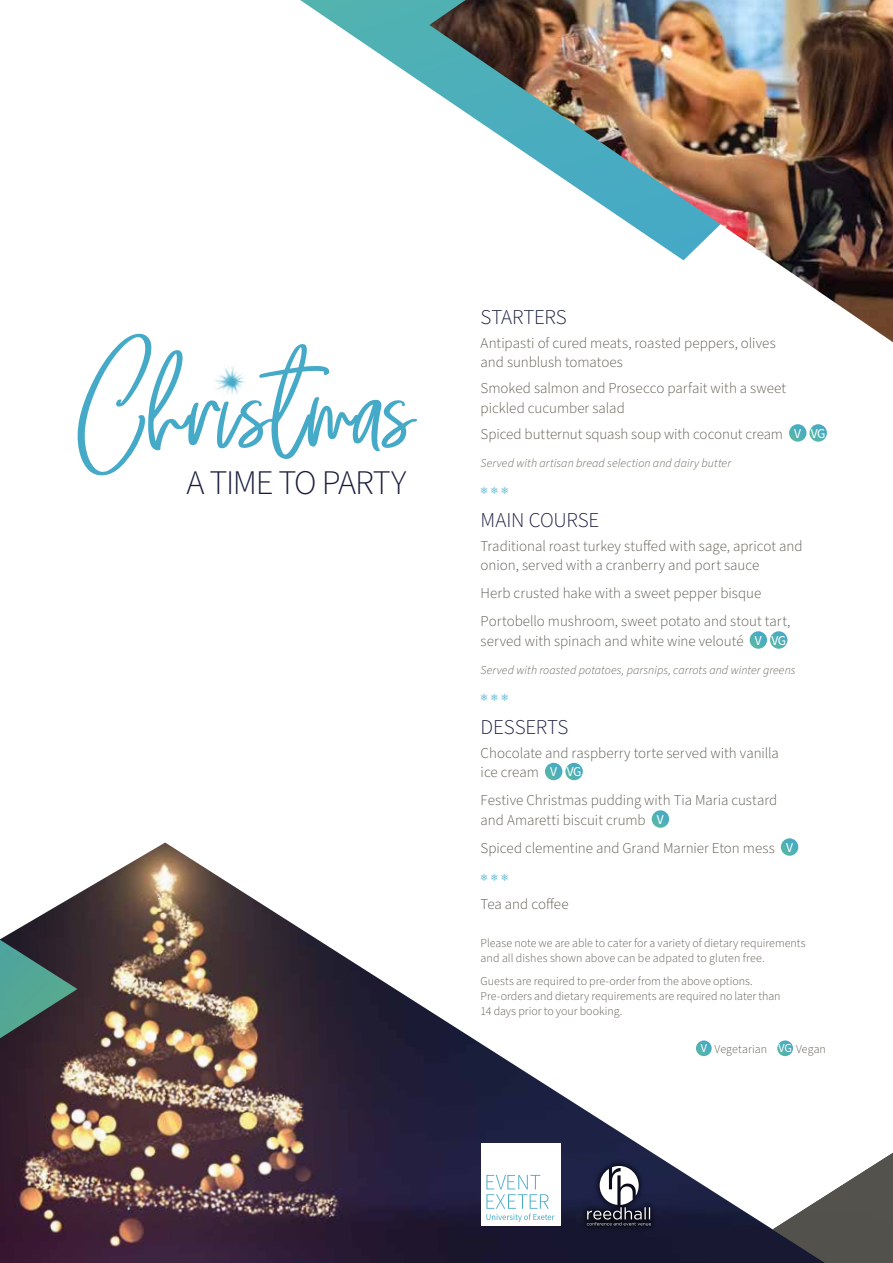
<style>
.page{position:relative;width:893px;height:1263px;background:#fff}
.page>*{position:absolute;margin:0;border:0;box-sizing:border-box;transform-origin:0 0}
.t1{font:300 34.5px "Source Sans Pro";letter-spacing:-.04em;color:#171b3d}
.t2{font:300 21px "Source Sans Pro";letter-spacing:-.01em;color:#171b3d}
.t3{font:300 15px/19.5px "Source Sans Pro";color:#5b584e}
.t4{font:300 12px/15px "Source Sans Pro";color:#5b584e}
.t5{font:italic 300 12px "Source Sans Pro";letter-spacing:.005em;color:#5b584e}
.s1{font-weight:400;font-size:13.5px;color:#fff}
.s2{font-weight:400;font-size:12.15px;color:#fff}
</style>
<div class="page">
<img style="left:0;top:842px;width:799px;height:421px">
<svg style="left:0;top:842px;width:77px;height:298px"></svg>
<svg style="left:773px;top:1034px;width:120px;height:229px"></svg>
<svg style="left:300px;top:0;width:129px;height:88px"></svg>
<img style="left:429px;top:0;width:464px;height:342px">
<svg style="left:789px;top:424px;width:17px;height:18px"></svg>
<svg style="left:809px;top:424px;width:18px;height:18px"></svg>
<svg style="left:750px;top:631px;width:17px;height:18px"></svg>
<svg style="left:770px;top:631px;width:17px;height:18px"></svg>
<svg style="left:545px;top:763px;width:17px;height:17px"></svg>
<svg style="left:565px;top:763px;width:18px;height:17px"></svg>
<svg style="left:652px;top:810px;width:17px;height:18px"></svg>
<svg style="left:781px;top:838px;width:17px;height:18px"></svg>
<svg style="left:77px;top:334px;width:340px;height:142px"></svg>
<img style="left:214px;top:365px;width:32px;height:31px">
<div style="left:580px;top:1159px;width:77px;height:73px;background:#000;opacity:.75"></div>
<svg style="left:587px;top:1166px;width:64px;height:59px"></svg>
<div style="left:482px;top:1143px;width:79px;height:82px;background:#fff"></div>
<svg style="left:486px;top:1175px;width:69px;height:47px"></svg>
<svg style="left:696px;top:1040px;width:16px;height:16px"></svg>
<svg style="left:777px;top:1040px;width:16px;height:16px"></svg>
<svg style="left:481px;top:873px;width:27px;height:7px"></svg>
<h1 class="t1" style="left:186px;top:459px;width:222px">A TIME TO PARTY</h1>
<h2 class="t2" style="left:481px;top:303px;width:88px">STARTERS</h2>
<p class="t3" style="left:481px;top:334px;width:297px">Antipasti of cured meats, roasted peppers, olives and sunblush tomatoes</p>
<p class="t3" style="left:481px;top:379px;width:307px">Smoked salmon and Prosecco parfait with a sweet pickled cucumber salad</p>
<p class="t3" style="left:481px;top:424px;width:346px">Spiced butternut squash soup with coconut cream <span class="s1">V VG</span></p>
<p class="t5" style="left:481px;top:455px;width:252px">Served with artisan bread selection and dairy butter</p>
<h2 class="t2" style="left:481px;top:506px;width:120px">MAIN COURSE</h2>
<p class="t3" style="left:481px;top:536px;width:323px">Traditional roast turkey stuffed with sage, apricot and onion, served with a cranberry and port sauce</p>
<p class="t3" style="left:481px;top:580px;width:311px;line-height:28px">Herb crusted hake with a sweet pepper bisque<br>Portobello mushroom, sweet potato and stout tart,</p>
<p class="t3" style="left:481px;top:631px;width:307px">served with spinach and white wine velouté <span class="s1">V VG</span></p>
<p class="t5" style="left:481px;top:662px;width:316px">Served with roasted potatoes, parsnips, carrots and winter greens</p>
<h2 class="t2" style="left:481px;top:713px;width:89px">DESSERTS</h2>
<p class="t3" style="left:481px;top:743px;width:300px">Chocolate and raspberry torte served with vanilla ice cream <span class="s1">V VG</span></p>
<p class="t3" style="left:481px;top:791px;width:298px">Festive Christmas pudding with Tia Maria custard and Amaretti biscuit crumb <span class="s1">V</span></p>
<p class="t3" style="left:481px;top:838px;width:314px">Spiced clementine and Grand Marnier Eton mess <span class="s1">V</span></p>
<p class="t3" style="left:481px;top:894px;width:89px">Tea and coffee</p>
<p class="t4" style="left:481px;top:936px;width:327px">Please note we are able to cater for a variety of dietary requirements and all dishes shown above can be adpated to gluten free.</p>
<p class="t4" style="left:481px;top:974px;width:302px">Guests are required to pre-order from the above options.<br>Pre-orders and dietary requirements are required no later than<br>14 days prior to your booking.</p>
<p class="t4" style="left:701px;top:1042px;width:127px"><span class="s2">V</span> Vegetarian <span class="s2">VG</span> Vegan</p>
</div>
